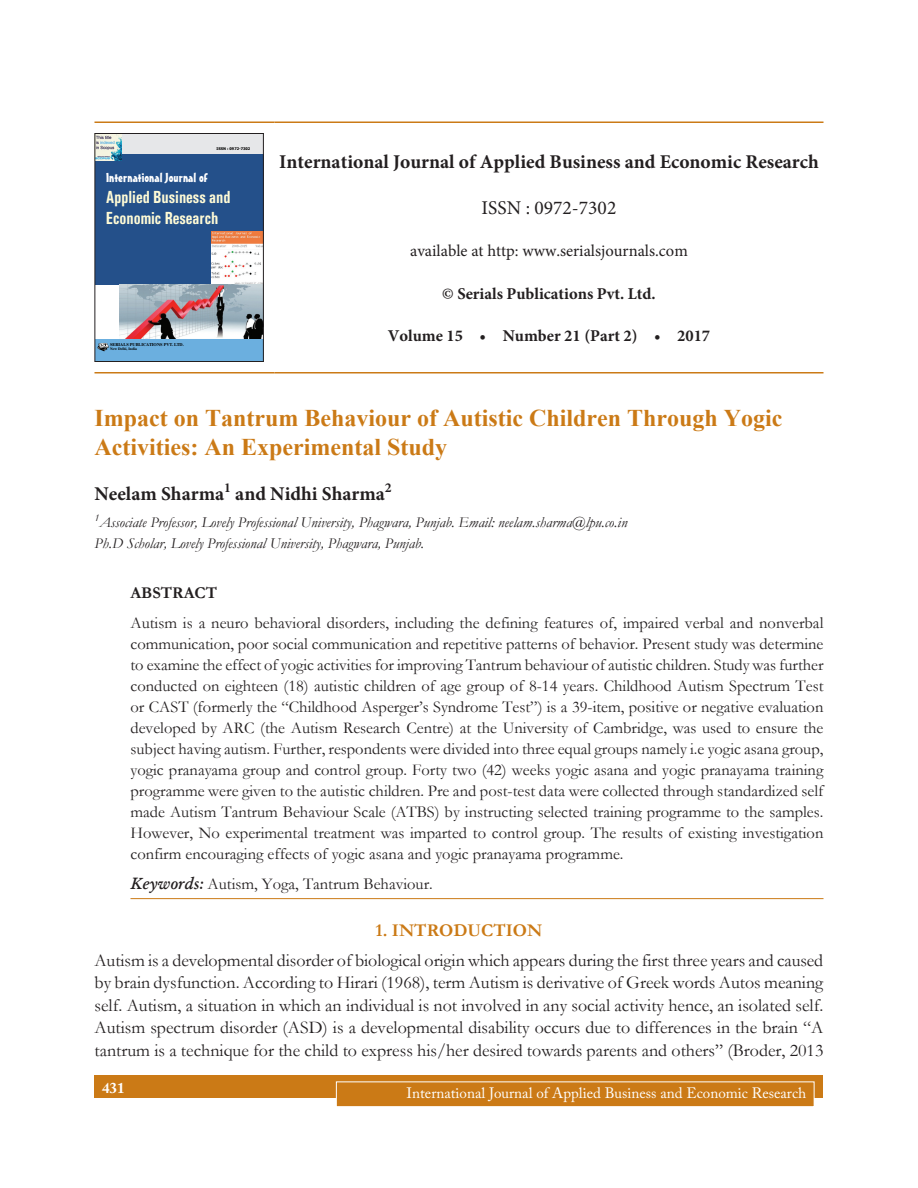
<style>
.page{position:relative;width:918px;height:1188px;background:#fff}
.page>*{position:absolute;margin:0;border:0;box-sizing:border-box;transform-origin:0 0}
.Chapter_Name{font:700 24px/28.8px "Times New Roman";color:#cb7a16}
.Author_Name{font:700 19.5px "Minion Pro";color:#231f20}
.t1{font:19.5px "Minion Pro";color:#231f20}
.Body_text{font:18px/22.5px "Garamond";color:#231f20;text-align:justify}
.Subhead_1{font:700 18px "Garamond";color:#cb7a16}
.t2{font:500 condensed 17.55px/20.7px "Univers";color:#fffbd6;scale:.9 1}
.Abstract_Body_text{font:16.5px/21px "Garamond";color:#231f20;text-align:justify}
.t3{font:700 16.5px "Minion Pro";color:#231f20}
.t4{font:16.5px "Minion Pro";color:#231f20}
.Abstract_Below{font:16.5px "Garamond";color:#231f20}
.Abstract_Subhead{font:700 16.5px "Garamond";color:#231f20}
.Author_Affilation{font:italic 15px "Garamond";color:#231f20}
.t5{font:15px "Adobe Caslon Pro";color:#fff}
.t6{font:700 15px "Adobe Caslon Pro";color:#fff}
.Author_Name-2{font:700 13.65px "Minion Pro";color:#231f20}
.t7{font:12.6px "Mister Earl BT";color:#fff;scale:1.19 1}
.Author_Affilation-2{font:italic 10.5px "Garamond";color:#231f20}
.t8{font:700 4.35px "Times";color:#000}
.t9{font:700 3.75px "Times";color:#000}
.t10{font:700 3.75px "Tahoma";color:#000}
.s1{font-weight:600;font-style:italic}
</style>
<div class="page">
<div style="left:94px;top:1076px;width:730px;height:22px;background:#cb7a16"></div>
<div style="left:336px;top:1082px;width:478px;height:25px;background:#cb7a16"></div>
<div style="left:336px;top:1082px;width:478px;height:25px;border:1px solid #fff"></div>
<hr style="left:130px;top:898px;width:694px;height:1px;background:#cb7a16">
<hr style="left:94px;top:122px;width:180px;height:1px;background:#cb7a16">
<hr style="left:274px;top:122px;width:550px;height:1px;background:#cb7a16">
<hr style="left:94px;top:372px;width:180px;height:2px;background:#cb7a16">
<hr style="left:274px;top:372px;width:550px;height:2px;background:#cb7a16">
<div style="left:95px;top:339px;width:168px;height:23px;background:#6bafdf"></div>
<div style="left:95px;top:154px;width:168px;height:131px;background:#24508a"></div>
<div style="left:95px;top:134px;width:168px;height:20px;background:#e6e7e9"></div>
<svg style="left:98px;top:343px;width:11px;height:8px"></svg>
<img style="left:96px;top:135px;width:25px;height:25px">
<img style="left:211px;top:231px;width:51px;height:54px">
<img style="left:120px;top:285px;width:142px;height:54px">
<div style="left:94px;top:133px;width:170px;height:229px;border:1px solid #231f20"></div>
<p class="t10" style="left:217px;top:146px;width:35px">ISSN : 0972-7302</p>
<p class="t7" style="left:106px;top:170px;width:87px">International Journal of</p>
<p class="t2" style="left:106px;top:188px;width:140px">Applied Business and<br>Economic Research</p>
<p class="t8" style="left:110px;top:342px;width:75px">SERIALS PUBLICATIONS PVT. LTD.</p>
<p class="t9" style="left:110px;top:347px;width:28px">New Delhi, India</p>
<p class="Author_Name" style="left:279px;top:148px;width:541px">International Journal of Applied Business and Economic Research</p>
<p class="t1" style="left:482px;top:195px;width:136px">ISSN : 0972-7302</p>
<p class="t4" style="left:410px;top:240px;width:279px">available at http: www.serialsjournals.com</p>
<p class="t3" style="left:442px;top:282px;width:215px">© Serials Publications Pvt. Ltd.</p>
<p class="t3" style="left:388px;top:324px;width:324px">Volume 15 • Number 21 (Part 2) • 2017</p>
<p class="Chapter_Name" style="left:94px;top:403px;width:690px">Impact on Tantrum Behaviour of Autistic Children Through Yogic<br>Activities: An Experimental Study</p>
<p class="Author_Name" style="left:94px;top:480px;width:131px">Neelam Sharma</p>
<p class="Author_Name-2" style="left:224px;top:478px;width:8px">1</p>
<p class="Author_Name" style="left:235px;top:480px;width:151px">and Nidhi Sharma</p>
<p class="Author_Name-2" style="left:385px;top:478px;width:8px">2</p>
<p class="Author_Affilation-2" style="left:94px;top:510px;width:6px">1</p>
<p class="Author_Affilation" style="left:99px;top:513px;width:530px">Associate Professor, Lovely Professional University, Phagwara, Punjab. Email: neelam.sharma@lpu.co.in</p>
<p class="Author_Affilation" style="left:94px;top:534px;width:331px">Ph.D Scholar, Lovely Professional University, Phagwara, Punjab.</p>
<p class="Abstract_Subhead" style="left:130px;top:582px;width:88px">ABSTRACT</p>
<p class="Abstract_Body_text" style="left:130px;top:612px;width:695px">Autism is a neuro behavioral disorders, including the defining features of, impaired verbal and nonverbal communication, poor social communication and repetitive patterns of behavior. Present study was determine to examine the effect of yogic activities for improving Tantrum behaviour of autistic children. Study was further conducted on eighteen (18) autistic children of age group of 8-14 years. Childhood Autism Spectrum Test or CAST (formerly the “Childhood Asperger’s Syndrome Test”) is a 39-item, positive or negative evaluation developed by ARC (the Autism Research Centre) at the University of Cambridge, was used to ensure the subject having autism. Further, respondents were divided into three equal groups namely i.e yogic asana group, yogic pranayama group and control group. Forty two (42) weeks yogic asana and yogic pranayama training programme were given to the autistic children. Pre and post-test data were collected through standardized self made Autism Tantrum Behaviour Scale (ATBS) by instructing selected training programme to the samples.<br>However, No experimental treatment was imparted to control group. The results of existing investigation confirm encouraging effects of yogic asana and yogic pranayama programme.</p>
<p class="Abstract_Below" style="left:130px;top:873px;width:304px"><span class="s1">Keywords:</span> Autism, Yoga, Tantrum Behaviour.</p>
<p class="Subhead_1" style="left:376px;top:918px;width:168px">1. INTRODUCTION</p>
<p class="Body_text" style="left:94px;top:948px;width:731px">Autism is a developmental disorder of biological origin which appears during the first three years and caused by brain dysfunction. According to Hirari (1968), term Autism is derivative of Greek words Autos meaning self. Autism, a situation in which an individual is not involved in any social activity hence, an isolated self.<br>Autism spectrum disorder (ASD) is a developmental disability occurs due to differences in the brain “A tantrum is a technique for the child to express his/her desired towards parents and others” (Broder, 2013</p>
<p class="t6" style="left:102px;top:1079px;width:24px">431</p>
<p class="t5" style="left:407px;top:1084px;width:401px">International Journal of Applied Business and Economic Research</p>
</div>
